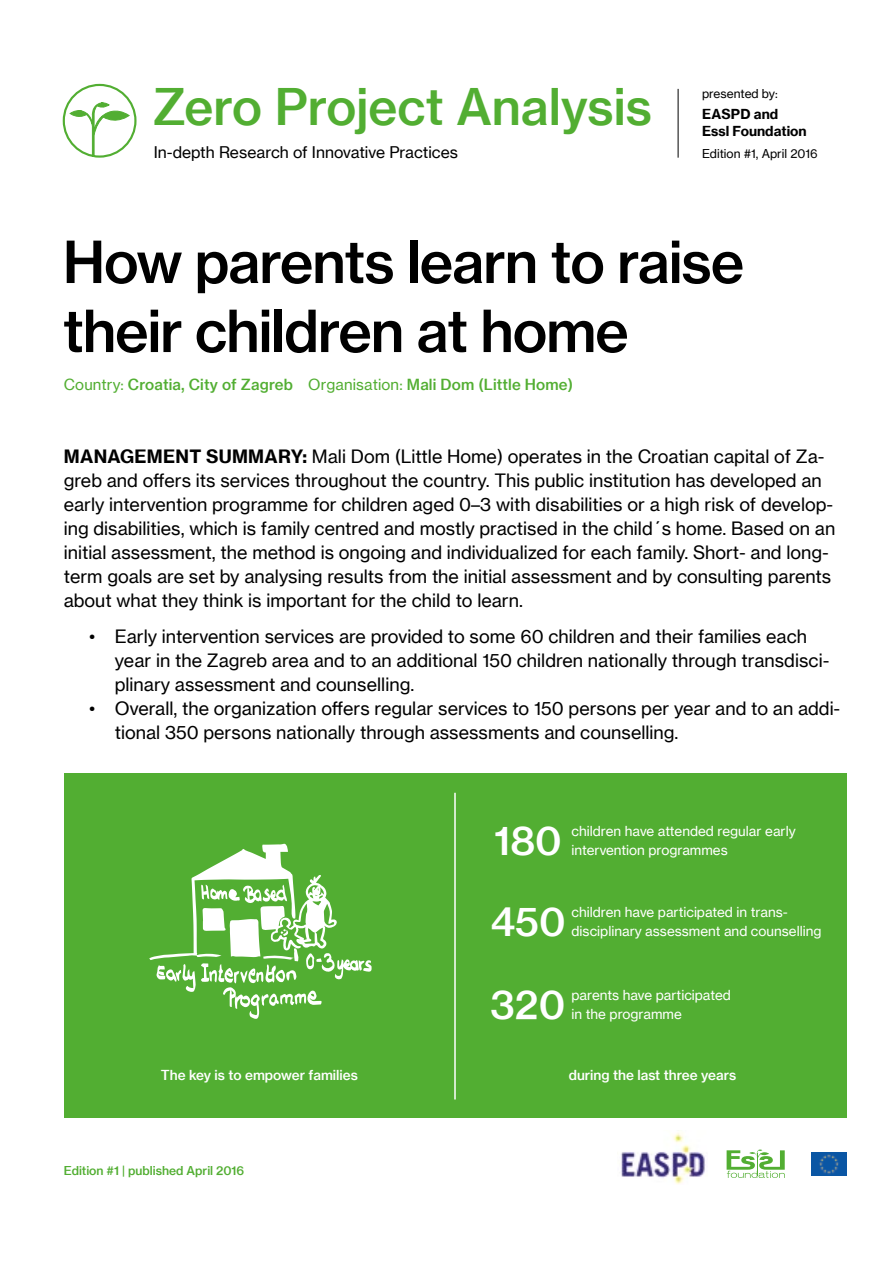
<style>
.page{position:relative;width:893px;height:1263px;background:#fff}
.page>*{position:absolute;margin:0;border:0;box-sizing:border-box;transform-origin:0 0}
.H3-Titel-Headline{font:57px/69px "N Haas Grotesk TX Pro 65 Md";letter-spacing:-.02em;color:#000}
.H-Anaylsis-Kopf{font:49.35px "N Haas Grotesk TX Pro 65 Md";color:#52ae32}
.t1{font:39px "N Haas Grotesk TX Pro 65 Md";color:#fff}
.P-Management_Summary{font:18px/24px "N Haas Grotesk TX Pro 55 Rg";color:#000}
.H2-Titel-Beisatz-Ana{font:15.75px "N Haas Grotesk TX Pro 55 Rg";color:#000}
.H4-Titel-Unterzeile{font:15px "N Haas Grotesk TX Pro 65 Md";letter-spacing:.01em;color:#52ae32}
.t2{font:13.5px/19.2px "N Haas Grotesk TX Pro 55 Rg";color:#fff}
.t3{font:13.5px "N Haas Grotesk TX Pro 65 Md";color:#fff}
.P-Fliesstext{font:13.5px "N Haas Grotesk TX Pro 75 Bd";color:#000}
.P-Fliesstext-2{font:12px "N Haas Grotesk TX Pro 55 Rg";color:#000}
.t4{font:12px "N Haas Grotesk TX Pro 65 Md";color:#52ae32}
.s1{font-family:"N Haas Grotesk TX Pro 55 Rg"}
.s2{font-family:"N Haas Grotesk TX Pro 75 Bd"}
</style>
<div class="page">
<div style="left:64px;top:774px;width:782px;height:344px;background:#52ae32"></div>
<hr style="left:454px;top:793px;width:2px;height:306px;background:#fff">
<svg style="left:149px;top:843px;width:223px;height:176px"></svg>
<hr style="left:678px;top:89px;width:1px;height:69px;background:#000">
<svg style="left:69px;top:102px;width:61px;height:55px"></svg>
<div style="left:63px;top:84px;width:74px;height:74px;border:2px solid #52ae32;border-radius:50%"></div>
<img style="left:621px;top:1132px;width:85px;height:52px">
<img style="left:811px;top:1152px;width:35px;height:23px">
<svg style="left:727px;top:1149px;width:58px;height:29px"></svg>
<p class="H-Anaylsis-Kopf" style="left:153px;top:77px;width:501px">Zero Project Analysis</p>
<p class="P-Fliesstext-2" style="left:702px;top:87px;width:77px">presented by:</p>
<p class="P-Fliesstext" style="left:702px;top:106px;width:78px">EASPD and</p>
<p class="P-Fliesstext" style="left:702px;top:122px;width:106px">Essl Foundation</p>
<p class="P-Fliesstext-2" style="left:702px;top:146px;width:117px">Edition #1, April 2016</p>
<h2 class="H2-Titel-Beisatz-Ana" style="left:154px;top:142px;width:306px">In-depth Research of Innovative Practices</h2>
<h3 class="H3-Titel-Headline" style="left:63px;top:228px;width:683px">How parents learn to raise their children at home</h3>
<h4 class="H4-Titel-Unterzeile" style="left:64px;top:375px;width:511px"><span class="s1">Country:</span> Croatia, City of Zagreb <span class="s1">Organisation:</span> Mali Dom (Little Home)</h4>
<p class="P-Management_Summary" style="left:64px;top:444px;width:773px"><span class="s2">MANAGEMENT SUMMARY:</span> Mali Dom (Little Home) operates in the Croatian capital of Za&shy;greb and offers its services throughout the country. This public institution has developed an early intervention programme for children aged 0–3 with disabilities or a high risk of develop&shy;ing disabilities, which is family centred and mostly practised in the child´s home. Based on an initial assessment, the method is ongoing and individualized for each family. Short- and long&shy;term goals are set by analysing results from the initial assessment and by consulting parents about what they think is important for the child to learn.</p>
<p class="P-Management_Summary" style="left:115px;top:625px;width:716px;text-indent:-26px">• Early intervention services are provided to some 60 children and their families each year in the Zagreb area and to an additional 150 children nationally through transdisci&shy;plinary assessment and counselling.</p>
<p class="P-Management_Summary" style="left:115px;top:697px;width:727px;text-indent:-26px">• Overall, the organization offers regular services to 150 persons per year and to an addi&shy;tional 350 persons nationally through assessments and counselling.</p>
<p class="t3" style="left:161px;top:1066px;width:199px">The key is to empower families</p>
<p class="t4" style="left:64px;top:1163px;width:182px">Edition #1 | published April 2016</p>
<h3 class="t1" style="left:494px;top:817px;width:69px">180</h3>
<p class="t2" style="left:571px;top:822px;width:226px">children have attended regular early intervention programmes</p>
<h3 class="t1" style="left:490px;top:898px;width:77px">450</h3>
<p class="t2" style="left:571px;top:903px;width:252px">children have participated in trans&shy;disciplinary assessment and counselling</p>
<h3 class="t1" style="left:491px;top:980px;width:76px">320</h3>
<p class="t2" style="left:571px;top:985px;width:161px">parents have participated in the programme</p>
<p class="t3" style="left:569px;top:1066px;width:169px">during the last three years</p>
</div>
